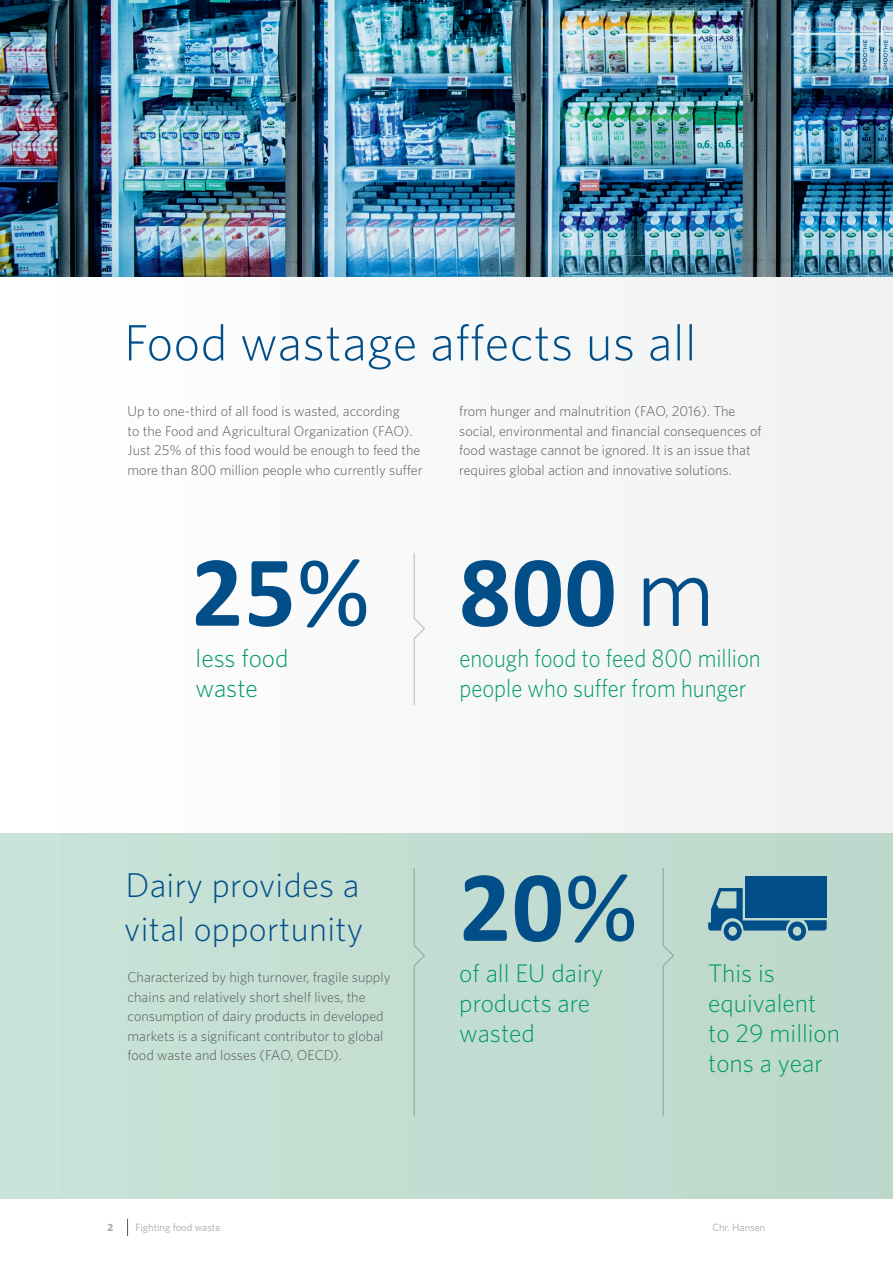
<style>
.page{position:relative;width:893px;height:1263px;background:#fff}
.page>*{position:absolute;margin:0;border:0;box-sizing:border-box;transform-origin:0 0}
.t1{font:700 102px "Calibri";letter-spacing:.01em;color:#024e88}
.t2{font:300 51px "Whitney";letter-spacing:.01em;color:#024e88}
.t3{font:300 34.5px/43.5px "Whitney";letter-spacing:.01em;color:#024e88}
.t4{font:300 25.5px/30px "Whitney";color:#096}
.t5{font:300 25.5px/30px "Whitney";color:#096;scale:.89 1}
.t6{font:300 14.25px/19.5px "Whitney";color:#57585a}
.t7{font:10.5px "Whitney";color:#a8a9ad}
.t8{font:700 10.5px "Whitney";color:#a8a9ad}
.s1{font-weight:400}
.s2{font-weight:300}
</style>
<div class="page">
<svg style="left:127px;top:1219px;width:1px;height:17px"></svg>
<div style="left:0;top:275px;width:893px;height:923px;background:#f7f8f8"></div>
<img style="left:0;top:0;width:893px;height:276px">
<div style="left:0;top:833px;width:893px;height:366px;background:#c2ddd2"></div>
<svg style="left:413px;top:868px;width:12px;height:249px"></svg>
<svg style="left:662px;top:868px;width:12px;height:249px"></svg>
<svg style="left:413px;top:553px;width:12px;height:152px"></svg>
<div style="left:745px;top:876px;width:82px;height:42px;background:#024e88"></div>
<svg style="left:708px;top:888px;width:119px;height:53px"></svg>
<h2 class="t2" style="left:124px;top:309px;width:574px">Food wastage affects us all</h2>
<p class="t6" style="left:128px;top:401px;width:296px">Up to one-third of all food is wasted, according<br>to the Food and Agricultural Organization (FAO).<br>Just 25% of this food would be enough to feed the more than 800 million people who currently suffer</p>
<p class="t6" style="left:459px;top:401px;width:304px">from hunger and malnutrition (FAO, 2016). The social, environmental and financial consequences of food wastage cannot be ignored. It is an issue that requires global action and innovative solutions.</p>
<h1 class="t1" style="left:191px;top:529px;width:526px">25<span class="s1">%</span> 800 <span class="s2">m</span></h1>
<h3 class="t4" style="left:196px;top:643px;width:94px">less food waste</h3>
<h3 class="t5" style="left:459px;top:643px;width:340px">enough food to feed 800 million people who suffer from hunger</h3>
<h3 class="t3" style="left:124px;top:862px;width:241px">Dairy provides a vital opportunity</h3>
<h1 class="t1" style="left:459px;top:844px;width:180px">20<span class="s1">%</span></h1>
<p class="t6" style="left:128px;top:967px;width:264px">Characterized by high turnover, fragile supply chains and relatively short shelf lives, the consumption of dairy products in developed markets is a significant contributor to global food waste and losses (FAO, OECD).</p>
<h3 class="t4" style="left:459px;top:958px;width:146px">of all EU dairy products are wasted</h3>
<h3 class="t4" style="left:708px;top:958px;width:133px">This is equivalent to 29 million tons a year</h3>
<p class="t8" style="left:108px;top:1220px;width:7px">2</p>
<p class="t7" style="left:136px;top:1220px;width:86px">Fighting food waste</p>
<p class="t7" style="left:712px;top:1220px;width:54px">Chr. Hansen</p>
</div>
